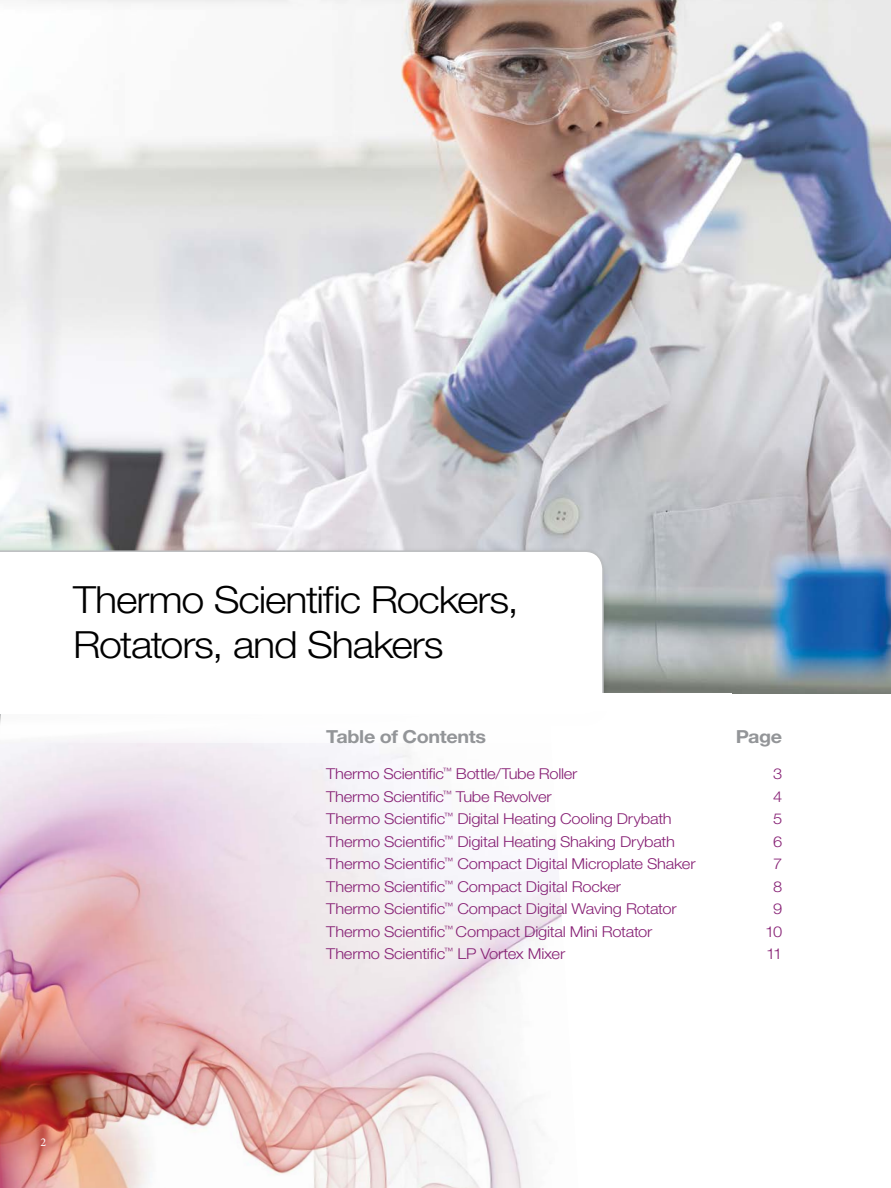
<style>
.page{position:relative;width:891px;height:1188px;background:#fff}
.page>*{position:absolute;margin:0;border:0;box-sizing:border-box;transform-origin:0 0}
.t1{font:300 37.5px/45px "Helvetica Neue LT Std";letter-spacing:-.03em;color:#000;scale:1.1 1}
.t2{font:700 18px "Helvetica Neue LT Std";letter-spacing:-.02em;color:#939598;scale:1.1 1}
.t3{font:300 15px "Helvetica Neue LT Std";letter-spacing:-.015em;color:#872175;scale:1.1 1}
.t4{font:12px "Minion Pro";color:#fff}
</style>
<div class="page">
<img style="left:0;top:742px;width:562px;height:446px">
<img style="left:0;top:0;width:891px;height:693px">
<div style="left:0;top:546px;width:609px;height:182px;background:#000;opacity:.25"></div>
<svg style="left:0;top:550px;width:604px;height:166px"></svg>
<div style="left:1px;top:693px;width:730px;height:49px;background:#fff"></div>
<h1 class="t1" style="left:73px;top:577px;width:407px">Thermo Scientific Rockers,<br>Rotators, and Shakers</h1>
<p class="t2" style="left:326px;top:726px;width:147px">Table of Contents</p>
<p class="t2" style="left:736px;top:726px;width:44px">Page</p>
<p class="t3" style="left:326px;top:765px;width:230px">Thermo Scientific<sup>™</sup> Bottle/Tube Roller</p>
<p class="t3" style="left:773px;top:765px;width:10px">3</p>
<p class="t3" style="left:326px;top:787px;width:206px">Thermo Scientific<sup>™</sup> Tube Revolver</p>
<p class="t3" style="left:773px;top:787px;width:10px">4</p>
<p class="t3" style="left:326px;top:810px;width:316px">Thermo Scientific<sup>™</sup> Digital Heating Cooling Drybath</p>
<p class="t3" style="left:773px;top:810px;width:10px">5</p>
<p class="t3" style="left:326px;top:832px;width:318px">Thermo Scientific<sup>™</sup> Digital Heating Shaking Drybath</p>
<p class="t3" style="left:773px;top:832px;width:10px">6</p>
<p class="t3" style="left:326px;top:855px;width:337px">Thermo Scientific<sup>™</sup> Compact Digital Microplate Shaker</p>
<p class="t3" style="left:773px;top:855px;width:10px">7</p>
<p class="t3" style="left:326px;top:877px;width:269px">Thermo Scientific<sup>™</sup> Compact Digital Rocker</p>
<p class="t3" style="left:773px;top:877px;width:10px">8</p>
<p class="t3" style="left:326px;top:900px;width:320px">Thermo Scientific<sup>™</sup> Compact Digital Waving Rotator</p>
<p class="t3" style="left:773px;top:900px;width:10px">9</p>
<p class="t3" style="left:326px;top:922px;width:298px">Thermo Scientific<sup>™</sup> Compact Digital Mini Rotator</p>
<p class="t3" style="left:765px;top:922px;width:17px">10</p>
<p class="t3" style="left:326px;top:945px;width:219px">Thermo Scientific<sup>™</sup> LP Vortex Mixer</p>
<p class="t3" style="left:766px;top:945px;width:16px">11</p>
<p class="t4" style="left:40px;top:1134px;width:7px">2</p>
</div>
